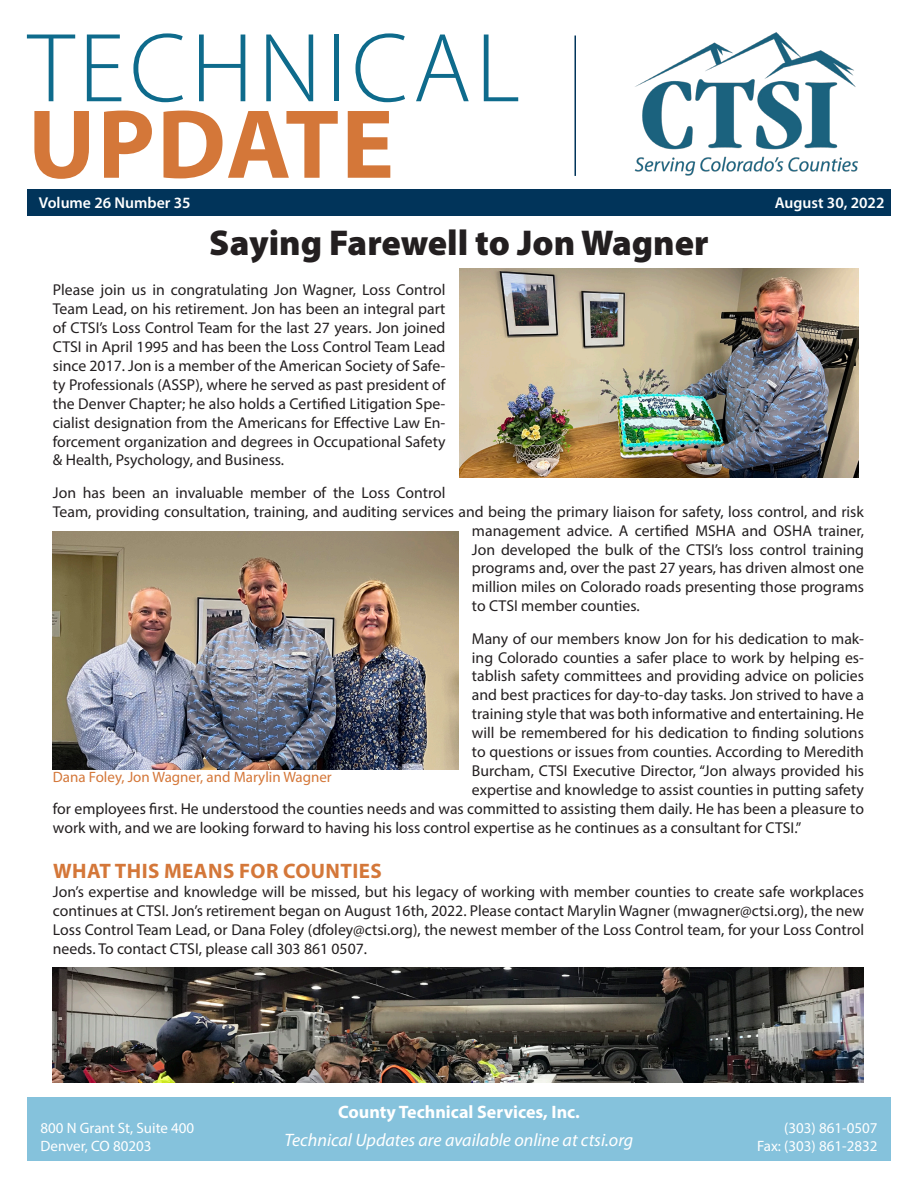
<style>
.page{position:relative;width:918px;height:1188px;background:#fff}
.page>*{position:absolute;margin:0;border:0;box-sizing:border-box;transform-origin:0 0}
.t1{font:300 99px/76.5px "Myriad Pro";letter-spacing:.05em;color:#0e6b8c}
.Headline{font:900 36px "Myriad Pro";color:#231f20}
.What_this_means_for{font:700 21px "Myriad Pro";letter-spacing:.02em;color:#d47739}
.CTSI_Footer{font:italic 18px "Myriad Pro";color:#fff}
.CTSI_Footer-2{font:700 18px "Myriad Pro";color:#fff}
.t2{font:15.75px/18.9px "Myriad Pro";color:#231f20;text-align:justify}
.t3{font:600 15.75px "Myriad Pro";color:#fff}
.CTSI_Footer-3{font:15px "Myriad Pro";color:#fff}
.t4{font:15px "Myriad Pro";color:#d47739}
.s1{font-weight:700;color:#d47739}
</style>
<div class="page">
<img style="left:634px;top:32px;width:224px;height:144px">
<div style="left:27px;top:189px;width:864px;height:27px;background:#01345a"></div>
<hr style="left:575px;top:36px;width:1px;height:140px;background:#01345a">
<img style="left:53px;top:968px;width:811px;height:114px">
<div style="left:27px;top:1097px;width:864px;height:64px;background:#85c2dc"></div>
<img style="left:459px;top:269px;width:399px;height:208px">
<img style="left:53px;top:531px;width:405px;height:239px">
<p class="t1" style="left:28px;top:29px;width:494px">TECHNICAL<br><span class="s1">UPDATE</span></p>
<p class="t3" style="left:39px;top:193px;width:153px">Volume 26 Number 35</p>
<p class="t3" style="left:775px;top:193px;width:111px">August 30, 2022</p>
<p class="Headline" style="left:209px;top:219px;width:501px">Saying Farewell to Jon Wagner</p>
<p class="t2" style="left:53px;top:280px;width:394px">Please join us in congratulating Jon Wagner, Loss Control Team Lead, on his retirement. Jon has been an integral part of CTSI’s Loss Control Team for the last 27 years. Jon joined CTSI in April 1995 and has been the Loss Control Team Lead since 2017. Jon is a member of the American Society of Safe&shy;ty Professionals (ASSP), where he served as past president of the Denver Chapter; he also holds a Certified Litigation Spe&shy;cialist designation from the Americans for Effective Law En&shy;forcement organization and degrees in Occupational Safety &amp; Health, Psychology, and Business.</p>
<p class="t2" style="left:53px;top:483px;width:394px">Jon has been an invaluable member of the Loss Control</p>
<p class="t2" style="left:53px;top:502px;width:813px">Team, providing consultation, training, and auditing services and being the primary liaison for safety, loss control, and risk</p>
<p class="t2" style="left:472px;top:521px;width:394px">management advice. A certified MSHA and OSHA trainer,</p>
<p class="t2" style="left:472px;top:540px;width:394px">Jon developed the bulk of the CTSI’s loss control training</p>
<p class="t2" style="left:472px;top:558px;width:394px">programs and, over the past 27 years, has driven almost one</p>
<p class="t2" style="left:472px;top:577px;width:394px">million miles on Colorado roads presenting those programs</p>
<p class="t2" style="left:472px;top:596px;width:169px">to CTSI member counties.</p>
<p class="t2" style="left:472px;top:629px;width:394px">Many of our members know Jon for his dedication to mak-</p>
<p class="t2" style="left:472px;top:648px;width:394px">ing Colorado counties a safer place to work by helping es-</p>
<p class="t2" style="left:472px;top:666px;width:394px">tablish safety committees and providing advice on policies</p>
<p class="t2" style="left:472px;top:685px;width:394px">and best practices for day-to-day tasks. Jon strived to have a</p>
<p class="t2" style="left:472px;top:704px;width:394px">training style that was both informative and entertaining. He</p>
<p class="t2" style="left:472px;top:723px;width:394px">will be remembered for his dedication to finding solutions</p>
<p class="t2" style="left:472px;top:742px;width:394px">to questions or issues from counties. According to Meredith</p>
<p class="t2" style="left:472px;top:761px;width:394px">Burcham, CTSI Executive Director, “Jon always provided his</p>
<p class="t2" style="left:472px;top:780px;width:393px">expertise and knowledge to assist counties in putting safety</p>
<p class="t2" style="left:53px;top:799px;width:813px">for employees first. He understood the counties needs and was committed to assisting them daily. He has been a pleasure to</p>
<p class="t2" style="left:53px;top:818px;width:750px">work with, and we are looking forward to having his loss control expertise as he continues as a consultant for CTSI.”</p>
<p class="What_this_means_for" style="left:53px;top:857px;width:330px">WHAT THIS MEANS FOR COUNTIES</p>
<p class="t2" style="left:53px;top:882px;width:813px">Jon’s expertise and knowledge will be missed, but his legacy of working with member counties to create safe workplaces continues at CTSI. Jon’s retirement began on August 16th, 2022. Please contact Marylin Wagner (mwagner@ctsi.org), the new Loss Control Team Lead, or Dana Foley (dfoley@ctsi.org), the newest member of the Loss Control team, for your Loss Control needs. To contact CTSI, please call 303 861 0507.</p>
<p class="t4" style="left:53px;top:768px;width:280px">Dana Foley, Jon Wagner, and Marylin Wagner</p>
<p class="CTSI_Footer-3" style="left:40px;top:1119px;width:155px">800 N Grant St, Suite 400</p>
<p class="CTSI_Footer-3" style="left:40px;top:1137px;width:113px">Denver, CO 80203</p>
<p class="CTSI_Footer-2" style="left:338px;top:1101px;width:243px">County Technical Services, Inc.</p>
<p class="CTSI_Footer" style="left:285px;top:1129px;width:350px">Technical Updates are available online at ctsi.org</p>
<p class="CTSI_Footer-3" style="left:784px;top:1119px;width:95px">(303) 861-0507</p>
<p class="CTSI_Footer-3" style="left:757px;top:1137px;width:122px">Fax: (303) 861-2832</p>
</div>
